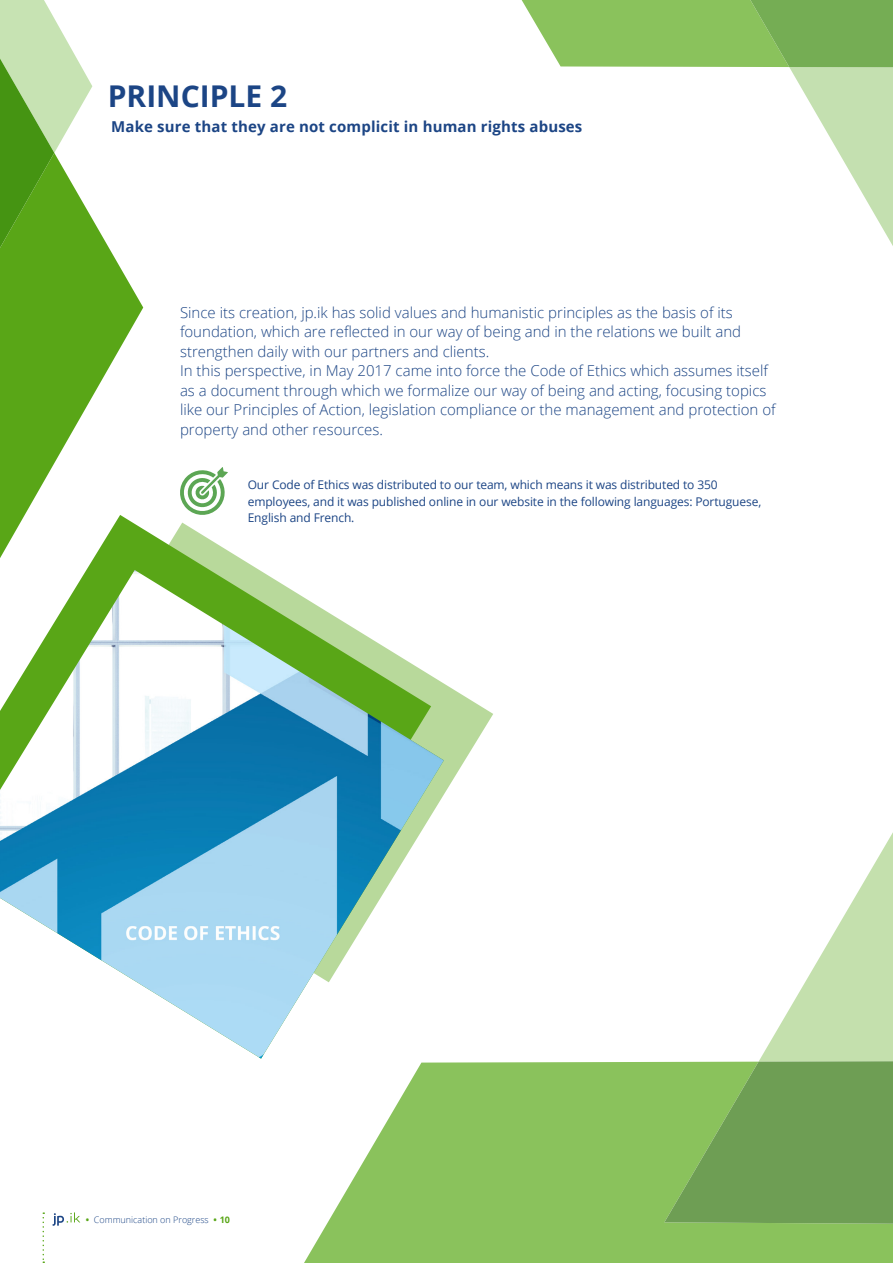
<style>
.page{position:relative;width:893px;height:1263px;background:#fff}
.page>*{position:absolute;margin:0;border:0;box-sizing:border-box;transform-origin:0 0}
.t1{font:700 30px "Open Sans";color:#1c4585}
.t2{font:300 15px/19.5px "Open Sans";color:#1c4585}
.t3{font:700 15px "Open Sans";letter-spacing:.01em;color:#1c4585}
.t4{font:12px/16.5px "Open Sans";letter-spacing:-.01em;color:#1c4585}
.t5{font:300 9px "Open Sans";color:#1c4585}
.s1{font-weight:700;color:#59a617}
</style>
<div class="page">
<svg style="left:43px;top:1212px;width:1px;height:51px"></svg>
<svg style="left:53px;top:1212px;width:27px;height:14px"></svg>
<svg style="left:304px;top:1062px;width:589px;height:201px;fill:#8ac25c"></svg>
<svg style="left:664px;top:832px;width:229px;height:392px"></svg>
<svg style="left:521px;top:0;width:372px;height:246px"></svg>
<svg style="left:0;top:218px;width:143px;height:297px;fill:#59a617"></svg>
<svg style="left:0;top:0;width:92px;height:304px"></svg>
<svg style="left:444px;top:683px;width:49px;height:111px"></svg>
<svg style="left:0;top:515px;width:259px;height:55px"></svg>
<img style="left:0;top:570px;width:444px;height:488px">
<svg style="left:178px;top:467px;width:50px;height:50px"></svg>
<p class="t1" style="left:108px;top:75px;width:181px">PRINCIPLE 2</p>
<p class="t3" style="left:111px;top:116px;width:473px">Make sure that they are not complicit in human rights abuses</p>
<p class="t2" style="left:180px;top:302px;width:563px">Since its creation, jp.ik has solid values and humanistic principles as the basis of its foundation, which are reflected in our way of being and in the relations we built and strengthen daily with our partners and clients.</p>
<p class="t2" style="left:180px;top:361px;width:597px">In this perspective, in May 2017 came into force the Code of Ethics which assumes itself as a document through which we formalize our way of being and acting, focusing topics like our Principles of Action, legislation compliance or the management and protection of property and other resources.</p>
<p class="t4" style="left:248px;top:476px;width:515px">Our Code of Ethics was distributed to our team, which means it was distributed to 350 employees, and it was published online in our website in the following languages: Portuguese,<br>English and French.</p>
<p class="t5" style="left:86px;top:1213px;width:146px"><span class="s1">•</span> Communication on Progress <span class="s1">• 10</span></p>
</div>
